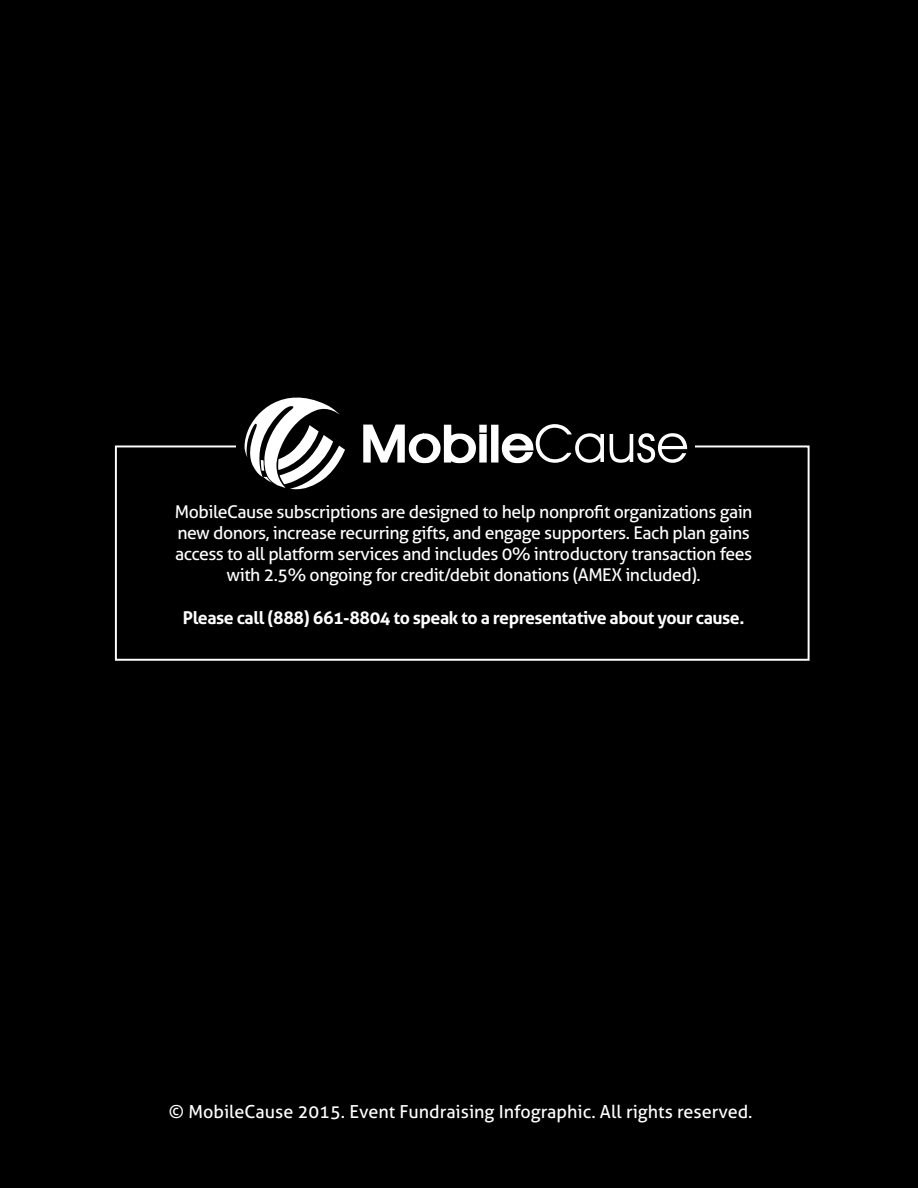
<style>
.page{position:relative;width:918px;height:1188px;background:#000}
.page>*{position:absolute;margin:0;border:0;box-sizing:border-box;transform-origin:0 0}
.t1{font:18px "Aller";color:#fff}
.t2{font:17.55px/21.1px "Aller";letter-spacing:-.025em;color:#fff;text-align:center}
.t3{font:700 17.55px "Aller";letter-spacing:-.025em;color:#fff}
</style>
<div class="page">
<div style="left:115px;top:445px;width:695px;height:216px;border:2px solid #fff"></div>
<div style="left:237px;top:427px;width:458px;height:40px;background:#000"></div>
<svg style="left:244px;top:397px;width:101px;height:93px"></svg>
<svg style="left:363px;top:424px;width:241px;height:39px"></svg>
<svg style="left:610px;top:433px;width:77px;height:30px"></svg>
<p class="t2" style="left:175px;top:501px;width:579px">MobileCause subscriptions are designed to help nonprofit organizations gain new donors, increase recurring gifts, and engage supporters. Each plan gains access to all platform services and includes 0% introductory transaction fees with 2.5% ongoing for credit/debit donations (AMEX included).</p>
<p class="t3" style="left:183px;top:607px;width:563px">Please call (888) 661-8804 to speak to a representative about your cause.</p>
<p class="t1" style="left:169px;top:1101px;width:585px">© MobileCause 2015. Event Fundraising Infographic. All rights reserved.</p>
</div>
